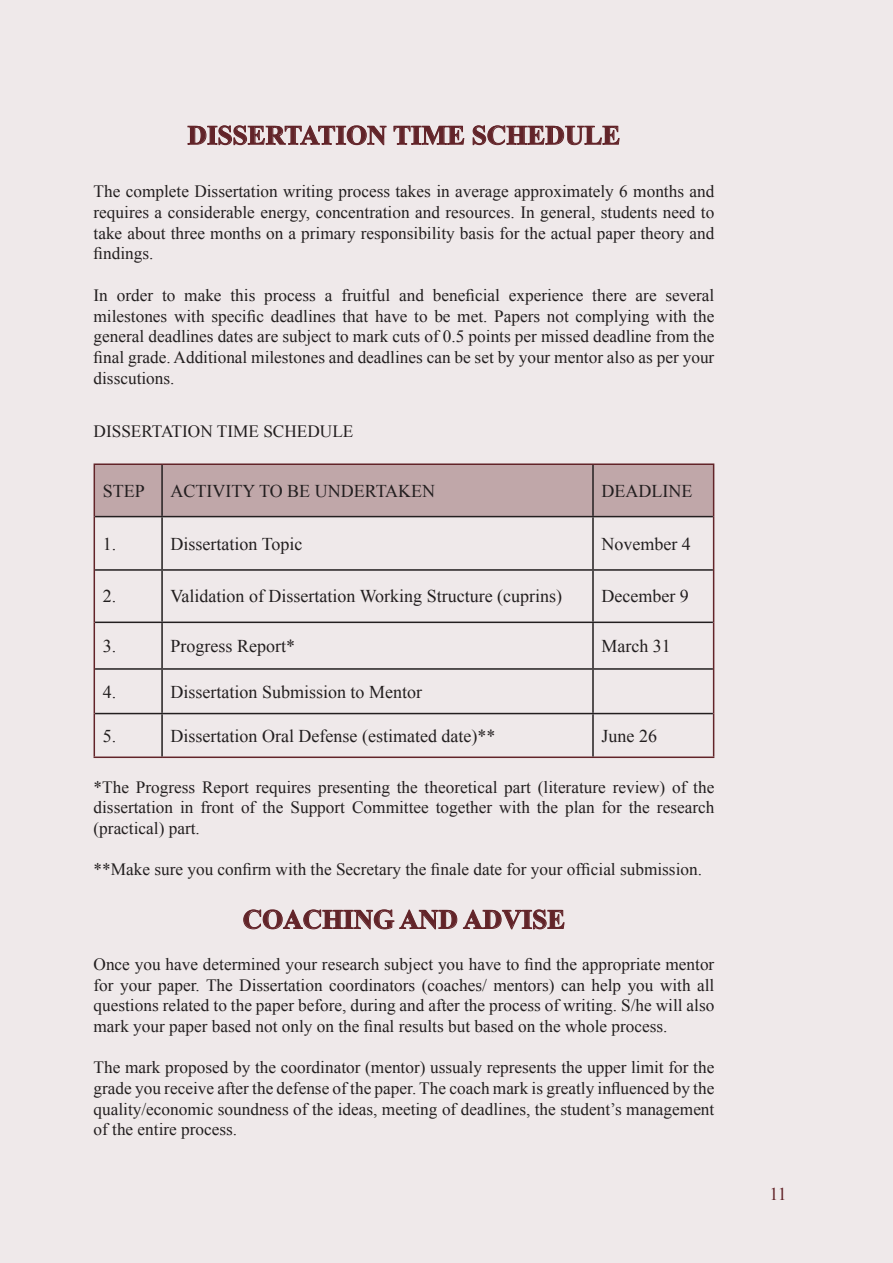
<style>
.page{position:relative;width:893px;height:1263px;background:#efe9ea}
.page>*{position:absolute;margin:0;border:0;box-sizing:border-box;transform-origin:0 0}
.t1{font:700 27px "Times New Roman";color:#622429}
.t2{font:18px "Times New Roman";color:#231f20}
.t3{font:18px "Times New Roman";color:#622429}
.t4{font:17.25px/20.7px "Times New Roman";color:#231f20;text-align:justify}
</style>
<div class="page">
<svg style="left:188px;top:126px;width:198px;height:19px"></svg>
<svg style="left:394px;top:126px;width:70px;height:19px"></svg>
<svg style="left:473px;top:126px;width:146px;height:19px"></svg>
<div style="left:95px;top:465px;width:618px;height:51px;background:#c0a7a9"></div>
<hr style="left:94px;top:463px;width:68px;height:2px;background:#622429">
<hr style="left:94px;top:465px;width:1px;height:52px;background:#622429">
<hr style="left:162px;top:463px;width:431px;height:2px;background:#622429">
<hr style="left:593px;top:463px;width:121px;height:2px;background:#622429">
<hr style="left:713px;top:465px;width:1px;height:52px;background:#622429">
<hr style="left:94px;top:517px;width:1px;height:53px;background:#622429">
<hr style="left:713px;top:517px;width:1px;height:53px;background:#622429">
<hr style="left:94px;top:570px;width:1px;height:52px;background:#622429">
<hr style="left:713px;top:570px;width:1px;height:52px;background:#622429">
<hr style="left:94px;top:622px;width:1px;height:47px;background:#622429">
<hr style="left:713px;top:622px;width:1px;height:47px;background:#622429">
<hr style="left:94px;top:669px;width:1px;height:44px;background:#622429">
<hr style="left:713px;top:669px;width:1px;height:44px;background:#622429">
<hr style="left:94px;top:713px;width:1px;height:43px;background:#622429">
<hr style="left:713px;top:713px;width:1px;height:43px;background:#622429">
<hr style="left:94px;top:756px;width:68px;height:2px;background:#622429">
<hr style="left:162px;top:756px;width:431px;height:2px;background:#622429">
<hr style="left:593px;top:756px;width:121px;height:2px;background:#622429">
<hr style="left:161px;top:465px;width:2px;height:51px;background:#231f20">
<hr style="left:592px;top:465px;width:2px;height:51px;background:#231f20">
<hr style="left:95px;top:516px;width:67px;height:1px;background:#231f20">
<hr style="left:162px;top:516px;width:431px;height:1px;background:#231f20">
<hr style="left:161px;top:517px;width:2px;height:52px;background:#231f20">
<hr style="left:593px;top:516px;width:120px;height:1px;background:#231f20">
<hr style="left:592px;top:517px;width:2px;height:52px;background:#231f20">
<hr style="left:95px;top:569px;width:67px;height:2px;background:#231f20">
<hr style="left:162px;top:569px;width:431px;height:2px;background:#231f20">
<hr style="left:161px;top:571px;width:2px;height:50px;background:#231f20">
<hr style="left:593px;top:569px;width:120px;height:2px;background:#231f20">
<hr style="left:592px;top:571px;width:2px;height:50px;background:#231f20">
<hr style="left:95px;top:621px;width:67px;height:2px;background:#231f20">
<hr style="left:162px;top:621px;width:431px;height:2px;background:#231f20">
<hr style="left:161px;top:623px;width:2px;height:45px;background:#231f20">
<hr style="left:593px;top:621px;width:120px;height:2px;background:#231f20">
<hr style="left:592px;top:623px;width:2px;height:45px;background:#231f20">
<hr style="left:95px;top:668px;width:67px;height:2px;background:#231f20">
<hr style="left:162px;top:668px;width:431px;height:2px;background:#231f20">
<hr style="left:161px;top:670px;width:2px;height:43px;background:#231f20">
<hr style="left:593px;top:668px;width:120px;height:2px;background:#231f20">
<hr style="left:592px;top:670px;width:2px;height:43px;background:#231f20">
<hr style="left:95px;top:713px;width:67px;height:1px;background:#231f20">
<hr style="left:162px;top:713px;width:431px;height:1px;background:#231f20">
<hr style="left:161px;top:714px;width:2px;height:42px;background:#231f20">
<hr style="left:593px;top:713px;width:120px;height:1px;background:#231f20">
<hr style="left:592px;top:714px;width:2px;height:42px;background:#231f20">
<svg style="left:243px;top:910px;width:214px;height:19px"></svg>
<svg style="left:463px;top:910px;width:101px;height:19px"></svg>
<h1 class="t1" style="left:188px;top:120px;width:434px">DISSERTATION TIME SCHEDULE</h1>
<p class="t4" style="left:94px;top:181px;width:622px">The complete Dissertation writing process takes in average approximately 6 months and requires a considerable energy, concentration and resources. In general, students need to take about three months on a primary responsibility basis for the actual paper theory and findings.</p>
<p class="t4" style="left:94px;top:285px;width:622px">In order to make this process a fruitful and beneficial experience there are several milestones with specific deadlines that have to be met. Papers not complying with the general deadlines dates are subject to mark cuts of 0.5 points per missed deadline from the final grade. Additional milestones and deadlines can be set by your mentor also as per your disscutions.</p>
<p class="t4" style="left:94px;top:421px;width:261px">DISSERTATION TIME SCHEDULE</p>
<p class="t2" style="left:103px;top:481px;width:44px">STEP</p>
<p class="t2" style="left:171px;top:481px;width:266px">ACTIVITY TO BE UNDERTAKEN</p>
<p class="t2" style="left:601px;top:481px;width:92px">DEADLINE</p>
<p class="t2" style="left:103px;top:533px;width:15px">1.</p>
<p class="t2" style="left:171px;top:533px;width:133px">Dissertation Topic</p>
<p class="t2" style="left:601px;top:533px;width:91px">November 4</p>
<p class="t2" style="left:103px;top:586px;width:15px">2.</p>
<p class="t2" style="left:171px;top:586px;width:393px">Validation of Dissertation Working Structure (cuprins)</p>
<p class="t2" style="left:601px;top:586px;width:89px">December 9</p>
<p class="t2" style="left:103px;top:636px;width:15px">3.</p>
<p class="t2" style="left:171px;top:636px;width:126px">Progress Report*</p>
<p class="t2" style="left:601px;top:636px;width:71px">March 31</p>
<p class="t2" style="left:103px;top:681px;width:15px">4.</p>
<p class="t2" style="left:171px;top:681px;width:253px">Dissertation Submission to Mentor</p>
<p class="t2" style="left:103px;top:726px;width:15px">5.</p>
<p class="t2" style="left:171px;top:726px;width:326px">Dissertation Oral Defense (estimated date)**</p>
<p class="t2" style="left:601px;top:726px;width:57px">June 26</p>
<p class="t4" style="left:94px;top:776px;width:622px">*The Progress Report requires presenting the theoretical part (literature review) of the dissertation in front of the Support Committee together with the plan for the research (practical) part.</p>
<p class="t4" style="left:94px;top:859px;width:610px">**Make sure you confirm with the Secretary the finale date for your official submission.</p>
<h1 class="t1" style="left:243px;top:904px;width:324px">COACHING AND ADVISE</h1>
<p class="t4" style="left:94px;top:954px;width:622px">Once you have determined your research subject you have to find the appropriate mentor for your paper. The Dissertation coordinators (coaches/ mentors) can help you with all questions related to the paper before, during and after the process of writing. S/he will also mark your paper based not only on the final results but based on the whole process.</p>
<p class="t4" style="left:94px;top:1057px;width:622px">The mark proposed by the coordinator (mentor) ussualy represents the upper limit for the grade you receive after the defense of the paper. The coach mark is greatly influenced by the quality/economic soundness of the ideas, meeting of deadlines, the student’s management of the entire process.</p>
<p class="t3" style="left:769px;top:1184px;width:19px">11</p>
</div>
